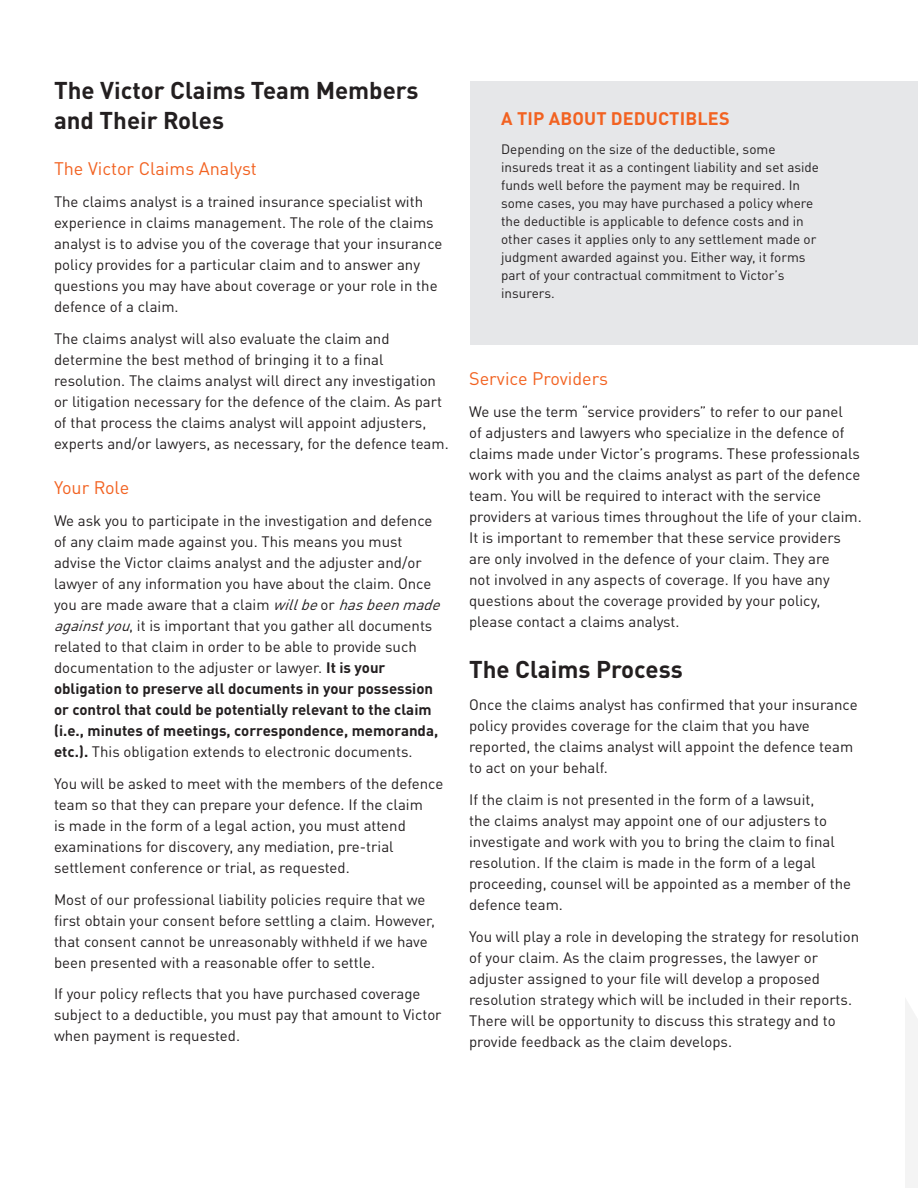
<style>
.page{position:relative;width:918px;height:1188px;background:#fff}
.page>*{position:absolute;margin:0;border:0;box-sizing:border-box;transform-origin:0 0}
.Body_Subhead_1_16_20{font:700 24px/30px "DIN Pro";color:#231f20}
.Body_Subhead_2_12_16{font:18px "DIN Pro";color:#f26221}
.Sidebar_Headline_12{font:700 18px "DIN Pro";letter-spacing:.01em;color:#f26221}
.Body_Text_10_14{font:15px/21px "DIN Pro";color:#231f20}
.Sidebar_Body_Text_9{font:13.5px/18px "DIN Pro";color:#231f20}
.s1{font-style:italic}
.s2{font-weight:700}
</style>
<div class="page">
<div style="left:905px;top:999px;width:13px;height:189px;background:#f4f4f4"></div>
<div style="left:470px;top:81px;width:448px;height:263px;background:#e6e7e9"></div>
<p class="Body_Subhead_1_16_20" style="left:54px;top:74px;width:366px">The Victor Claims Team Members and Their Roles</p>
<p class="Body_Subhead_2_12_16" style="left:54px;top:155px;width:204px">The Victor Claims Analyst</p>
<p class="Body_Text_10_14" style="left:54px;top:190px;width:390px">The claims analyst is a trained insurance specialist with experience in claims management. The role of the claims analyst is to advise you of the coverage that your insurance policy provides for a particular claim and to answer any questions you may have about coverage or your role in the defence of a claim.</p>
<p class="Body_Text_10_14" style="left:54px;top:327px;width:396px">The claims analyst will also evaluate the claim and determine the best method of bringing it to a final resolution. The claims analyst will direct any investigation or litigation necessary for the defence of the claim. As part of that process the claims analyst will appoint adjusters, experts and/or lawyers, as necessary, for the defence team.</p>
<p class="Body_Subhead_2_12_16" style="left:54px;top:474px;width:77px">Your Role</p>
<p class="Body_Text_10_14" style="left:54px;top:509px;width:394px">We ask you to participate in the investigation and defence of any claim made against you. This means you must advise the Victor claims analyst and the adjuster and/or lawyer of any information you have about the claim. Once you are made aware that a claim <span class="s1">willbe</span>or <span class="s1">hasbeenmade againstyou</span>, it is important that you gather all documents related to that claim in order to be able to provide such documentation to the adjuster or lawyer. <span class="s2">It is your obligation to preserve all documents in your possession or control that could be potentially relevant to the claim (i.e., minutes of meetings, correspondence, memoranda, etc.).</span> This obligation extends to electronic documents.</p>
<p class="Body_Text_10_14" style="left:54px;top:772px;width:391px">You will be asked to meet with the members of the defence team so that they can prepare your defence. If the claim<br>is made in the form of a legal action, you must attend examinations for discovery, any mediation, pre-trial settlement conference or trial, as requested.</p>
<p class="Body_Text_10_14" style="left:54px;top:888px;width:383px">Most of our professional liability policies require that we first obtain your consent before settling a claim. However, that consent cannot be unreasonably withheld if we have been presented with a reasonable offer to settle.</p>
<p class="Body_Text_10_14" style="left:54px;top:982px;width:389px">If your policy reflects that you have purchased coverage subject to a deductible, you must pay that amount to Victor when payment is requested.</p>
<p class="Sidebar_Headline_12" style="left:501px;top:104px;width:230px">A TIP ABOUT DEDUCTIBLES</p>
<p class="Sidebar_Body_Text_9" style="left:501px;top:139px;width:319px">Depending on the size of the deductible, some insureds treat it as a contingent liability and set aside funds well before the payment may be required. In some cases, you may have purchased a policy where the deductible is applicable to defence costs and in other cases it applies only to any settlement made or judgment awarded against you. Either way, it forms part of your contractual commitment to Victor’s insurers.</p>
<p class="Body_Subhead_2_12_16" style="left:469px;top:365px;width:141px">Service Providers</p>
<p class="Body_Text_10_14" style="left:469px;top:400px;width:394px">We use the term “service providers” to refer to our panel<br>of adjusters and lawyers who specialize in the defence of claims made under Victor’s programs. These professionals work with you and the claims analyst as part of the defence team. You will be required to interact with the service providers at various times throughout the life of your claim.<br>It is important to remember that these service providers are only involved in the defence of your claim. They are<br>not involved in any aspects of coverage. If you have any questions about the coverage provided by your policy, please contact a claims analyst.</p>
<p class="Body_Subhead_1_16_20" style="left:469px;top:653px;width:215px">The Claims Process</p>
<p class="Body_Text_10_14" style="left:469px;top:693px;width:390px">Once the claims analyst has confirmed that your insurance policy provides coverage for the claim that you have reported, the claims analyst will appoint the defence team to act on your behalf.</p>
<p class="Body_Text_10_14" style="left:469px;top:788px;width:384px">If the claim is not presented in the form of a lawsuit,<br>the claims analyst may appoint one of our adjusters to investigate and work with you to bring the claim to final resolution. If the claim is made in the form of a legal proceeding, counsel will be appointed as a member of the defence team.</p>
<p class="Body_Text_10_14" style="left:469px;top:925px;width:392px">You will play a role in developing the strategy for resolution of your claim. As the claim progresses, the lawyer or adjuster assigned to your file will develop a proposed resolution strategy which will be included in their reports.<br>There will be opportunity to discuss this strategy and to provide feedback as the claim develops.</p>
</div>
